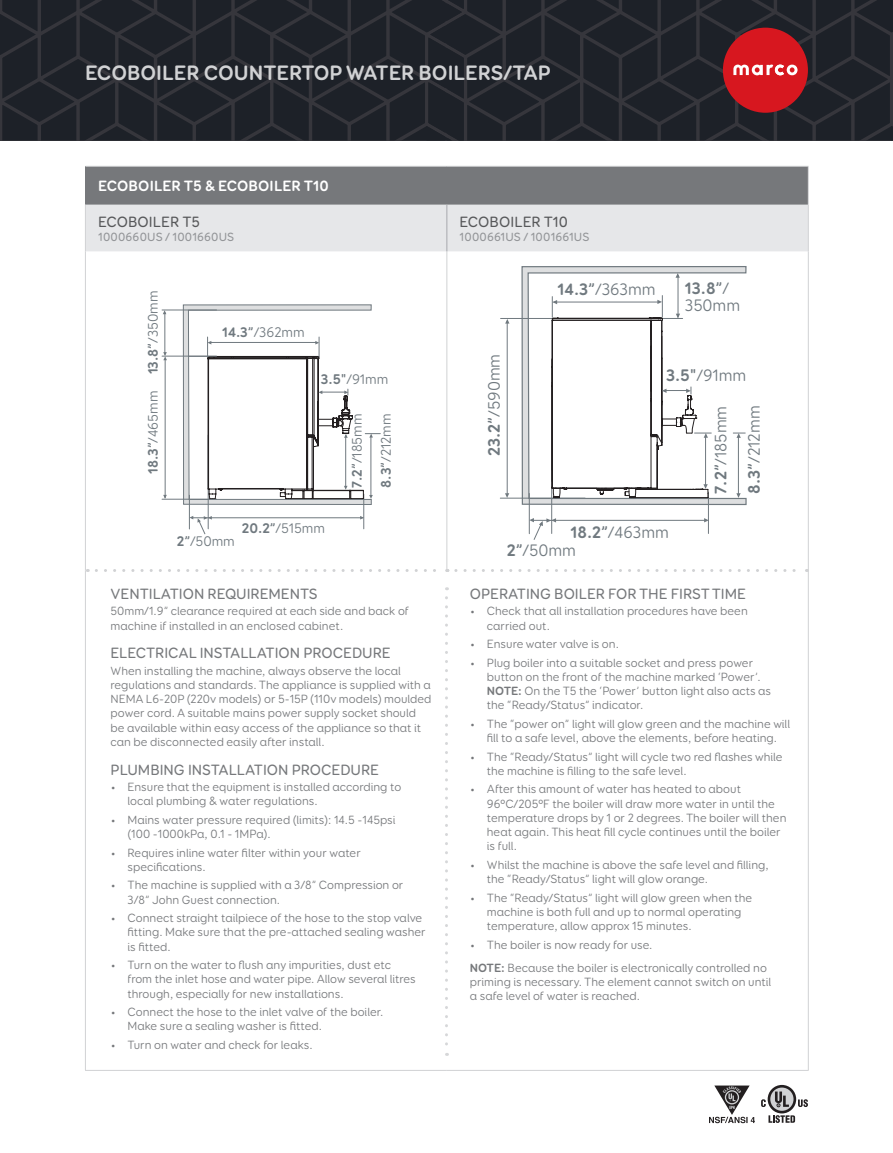
<style>
.page{position:relative;width:893px;height:1153px;background:#fff}
.page>*{position:absolute;margin:0;border:0;box-sizing:border-box;transform-origin:0 0}
.Feature_Tabbed_Text{font:700 21px "Booster Next FY";color:#d1d2d4}
.t1{font:16.65px/16.6px "Booster Next FY";letter-spacing:-.005em;color:#70797f}
.t2{font:16.65px "Booster FY";letter-spacing:-.005em;color:#70797f}
.PAGE_2_SUB_HEADINGS{font:500 15px "Booster Next FY";color:#76787b}
.Page_2_Tabbed_Text{font:500 15px "Booster Next FY";color:#76787b}
.MAIN_HEADINGS{font:700 15px "Booster Next FY";letter-spacing:.005em;color:#fff}
.MAIN_HEADINGS-2{font:500 15px "Booster Next FY";letter-spacing:.005em;color:#57585a}
.t3{font:14.1px "Booster Next FY";letter-spacing:-.005em;color:#70797f}
.Page_2_Body_Copy{font:12px/14.2px "Booster Next FY";color:#76787b}
.PAGE_2_SUB_HEADINGS-2{font:12px/14.2px "Booster Next FY";color:#76787b}
.MAIN_HEADINGS-3{font:500 12px "Booster Next FY";letter-spacing:.01em;color:#939598}
.s1{font-weight:700}
</style>
<div class="page">
<svg style="left:0;top:0;width:893px;height:140px;background:#29242b"></svg>
<div style="left:85px;top:166px;width:723px;height:38px;background:#76787b"></div>
<div style="left:86px;top:204px;width:722px;height:47px;background:#e6e7e9"></div>
<hr style="left:85px;top:251px;width:1px;height:319px;background:#d1d2d4">
<hr style="left:446px;top:251px;width:1px;height:318px;background:#d1d2d4">
<hr style="left:808px;top:251px;width:1px;height:319px;background:#d1d2d4">
<hr style="left:808px;top:570px;width:1px;height:499px;background:#d1d2d4">
<hr style="left:85px;top:1069px;width:362px;height:1px;background:#d1d2d4">
<hr style="left:447px;top:1069px;width:362px;height:1px;background:#d1d2d4">
<svg style="left:96px;top:569px;width:352px;height:3px"></svg>
<svg style="left:456px;top:569px;width:351px;height:3px"></svg>
<hr style="left:446px;top:204px;width:1px;height:47px;background:#a8a9ad">
<hr style="left:85px;top:166px;width:362px;height:1px;background:#d1d2d4">
<hr style="left:447px;top:166px;width:362px;height:1px;background:#d1d2d4">
<hr style="left:808px;top:167px;width:1px;height:37px;background:#d1d2d4">
<hr style="left:808px;top:204px;width:1px;height:47px;background:#d1d2d4">
<hr style="left:85px;top:570px;width:1px;height:499px;background:#d1d2d4">
<hr style="left:85px;top:204px;width:1px;height:47px;background:#d1d2d4">
<svg style="left:445px;top:597px;width:3px;height:458px"></svg>
<hr style="left:208px;top:435px;width:1px;height:94px;background:#70797f">
<hr style="left:189px;top:495px;width:1px;height:34px;background:#70797f">
<hr style="left:363px;top:494px;width:1px;height:35px;background:#70797f">
<hr style="left:165px;top:312px;width:1px;height:42px;background:#70797f">
<hr style="left:192px;top:517px;width:170px;height:1px;background:#70797f">
<svg style="left:189px;top:515px;width:23px;height:19px"></svg>
<svg style="left:163px;top:495px;width:4px;height:4px"></svg>
<svg style="left:163px;top:352px;width:4px;height:8px"></svg>
<hr style="left:165px;top:359px;width:1px;height:138px;background:#70797f">
<hr style="left:162px;top:356px;width:55px;height:1px;background:#70797f">
<hr style="left:162px;top:310px;width:55px;height:1px;background:#70797f">
<hr style="left:162px;top:499px;width:55px;height:1px;background:#70797f">
<svg style="left:182px;top:304px;width:198px;height:201px"></svg>
<svg style="left:521px;top:266px;width:226px;height:239px"></svg>
<hr style="left:551px;top:422px;width:1px;height:111px;background:#70797f">
<hr style="left:529px;top:493px;width:1px;height:40px;background:#70797f">
<hr style="left:708px;top:492px;width:1px;height:41px;background:#70797f">
<hr style="left:500px;top:498px;width:85px;height:1px;background:#70797f">
<hr style="left:501px;top:318px;width:182px;height:1px;background:#70797f">
<hr style="left:678px;top:275px;width:1px;height:42px;background:#70797f">
<hr style="left:507px;top:321px;width:1px;height:172px;background:#70797f">
<hr style="left:532px;top:520px;width:174px;height:1px;background:#70797f">
<svg style="left:704px;top:518px;width:4px;height:4px"></svg>
<svg style="left:505px;top:493px;width:4px;height:5px"></svg>
<svg style="left:675px;top:273px;width:5px;height:5px"></svg>
<svg style="left:529px;top:518px;width:27px;height:22px"></svg>
<svg style="left:736px;top:493px;width:5px;height:5px"></svg>
<hr style="left:738px;top:436px;width:1px;height:58px;background:#70797f">
<svg style="left:733px;top:432px;width:12px;height:6px"></svg>
<svg style="left:551px;top:295px;width:160px;height:211px"></svg>
<svg style="left:768px;top:1115px;width:27px;height:7px"></svg>
<svg style="left:798px;top:1099px;width:10px;height:7px"></svg>
<svg style="left:768px;top:1084px;width:28px;height:29px"></svg>
<svg style="left:770px;top:1087px;width:23px;height:23px"></svg>
<svg style="left:775px;top:1091px;width:14px;height:15px"></svg>
<svg style="left:761px;top:1099px;width:5px;height:7px"></svg>
<svg style="left:709px;top:1085px;width:46px;height:38px"></svg>
<p class="Feature_Tabbed_Text" style="left:85px;top:60px;width:468px">ECOBOILER COUNTERTOP WATER BOILERS/TAP</p>
<p class="MAIN_HEADINGS" style="left:98px;top:177px;width:232px">ECOBOILER T5 &amp; ECOBOILER T10</p>
<p class="MAIN_HEADINGS-2" style="left:98px;top:213px;width:103px">ECOBOILER T5</p>
<p class="MAIN_HEADINGS-3" style="left:98px;top:229px;width:138px">1000660US / 1001660US</p>
<p class="t3" style="left:144px;top:374px;width:85px;rotate:-90deg"><span class="s1">13.8”</span>/350mm</p>
<p class="t3" style="left:144px;top:474px;width:85px;rotate:-90deg"><span class="s1">18.3”</span>/465mm</p>
<p class="t3" style="left:222px;top:324px;width:84px"><span class="s1">14.3”</span>/362mm</p>
<p class="t3" style="left:321px;top:370px;width:69px"><span class="s1">3.5"</span>/91mm</p>
<p class="t3" style="left:348px;top:487px;width:75px;rotate:-90deg"><span class="s1">7.2”</span>/185mm</p>
<p class="t3" style="left:377px;top:487px;width:75px;rotate:-90deg"><span class="s1">8.3”</span>/212mm</p>
<p class="t3" style="left:177px;top:533px;width:60px"><span class="s1">2”</span>/50mm</p>
<p class="t3" style="left:242px;top:520px;width:85px"><span class="s1">20.2”</span>/515mm</p>
<p class="MAIN_HEADINGS-2" style="left:460px;top:213px;width:110px">ECOBOILER T10</p>
<p class="MAIN_HEADINGS-3" style="left:460px;top:229px;width:131px">1000661US / 1001661US</p>
<p class="t1" style="left:558px;top:281px;width:100px"><span class="s1">14.3”</span>/363mm</p>
<p class="t1" style="left:685px;top:280px;width:57px"><span class="s1">13.8”</span>/<br>350mm</p>
<p class="t1" style="left:486px;top:456px;width:103px;rotate:-90deg"><span class="s1">23.2”</span>/590mm</p>
<p class="t1" style="left:666px;top:367px;width:82px"><span class="s1">3.5"</span>/91mm</p>
<p class="t1" style="left:712px;top:493px;width:89px;rotate:-90deg"><span class="s1">7.2”</span>/185mm</p>
<p class="t1" style="left:746px;top:493px;width:90px;rotate:-90deg"><span class="s1">8.3”</span>/212mm</p>
<p class="t1" style="left:507px;top:523px;width:164px;line-height:18px;text-indent:64px"><span class="s1">18.2”</span>/463mm<br><span class="s1">2”</span>/50mm</p>
<p class="PAGE_2_SUB_HEADINGS" style="left:111px;top:584px;width:209px">VENTILATION REQUIREMENTS</p>
<p class="PAGE_2_SUB_HEADINGS-2" style="left:111px;top:604px;width:300px">50mm/1.9” clearance required at each side and back of machine if installed in an enclosed cabinet.</p>
<p class="PAGE_2_SUB_HEADINGS" style="left:111px;top:643px;width:282px">ELECTRICAL INSTALLATION PROCEDURE</p>
<p class="Page_2_Body_Copy" style="left:111px;top:663px;width:323px">When installing the machine, always observe the local regulations and standards. The appliance is supplied with a NEMA L6-20P (220v models) or 5-15P (110v models) moulded power cord. A suitable mains power supply socket should be available within easy access of the appliance so that it can be disconnected easily after install.</p>
<p class="PAGE_2_SUB_HEADINGS" style="left:111px;top:760px;width:270px">PLUMBING INSTALLATION PROCEDURE</p>
<p class="Page_2_Body_Copy" style="left:128px;top:779px;width:275px;text-indent:-17px">• Ensure that the equipment is installed according to local plumbing &amp; water regulations.</p>
<p class="Page_2_Body_Copy" style="left:128px;top:812px;width:269px;text-indent:-17px">• Mains water pressure required (limits): 14.5 -145psi (100 -1000kPa, 0.1 - 1MPa).</p>
<p class="Page_2_Body_Copy" style="left:128px;top:845px;width:235px;text-indent:-17px">• Requires inline water filter within your water specifications.</p>
<p class="Page_2_Body_Copy" style="left:128px;top:877px;width:277px;text-indent:-17px">• The machine is supplied with a 3/8” Compression or<br>3/8” John Guest connection.</p>
<p class="Page_2_Body_Copy" style="left:128px;top:910px;width:300px;text-indent:-17px">• Connect straight tailpiece of the hose to the stop valve fitting. Make sure that the pre-attached sealing washer is fitted.</p>
<p class="Page_2_Body_Copy" style="left:128px;top:957px;width:290px;text-indent:-17px">• Turn on the water to flush any impurities, dust etc from the inlet hose and water pipe. Allow several litres through, especially for new installations.</p>
<p class="Page_2_Body_Copy" style="left:128px;top:1004px;width:257px;text-indent:-17px">• Connect the hose to the inlet valve of the boiler.<br>Make sure a sealing washer is fitted.</p>
<p class="Page_2_Body_Copy" style="left:111px;top:1037px;width:204px">• Turn on water and check for leaks.</p>
<p class="t2" style="left:275px;top:608px;width:173px">in an enclosed cabinet.</p>
<p class="t2" style="left:266px;top:649px;width:190px">Ecoboiler T10 8.3”/212mm</p>
<p class="Page_2_Tabbed_Text" style="left:470px;top:584px;width:278px">OPERATING BOILER FOR THE FIRST TIME</p>
<p class="Page_2_Body_Copy" style="left:487px;top:604px;width:262px;text-indent:-17px">• Check that all installation procedures have been carried out.</p>
<p class="Page_2_Body_Copy" style="left:470px;top:636px;width:151px">• Ensure water valve is on.</p>
<p class="Page_2_Body_Copy" style="left:487px;top:655px;width:286px;text-indent:-17px">• Plug boiler into a suitable socket and press power button on the front of the machine marked ‘Power’.<br><span class="s1">NOTE:</span> On the T5 the ‘Power’ button light also acts as the “Ready/Status” indicator.</p>
<p class="Page_2_Body_Copy" style="left:470px;top:716px;width:322px;text-align:center">• The “power on” light will glow green and the machine will fill to a safe level, above the elements, before heating.</p>
<p class="Page_2_Body_Copy" style="left:487px;top:749px;width:297px;text-indent:-17px">• The “Ready/Status” light will cycle two red flashes while the machine is filling to the safe level.</p>
<p class="Page_2_Body_Copy" style="left:487px;top:782px;width:301px;text-indent:-17px">• After this amount of water has heated to about 96ºC/205ºF the boiler will draw more water in until the temperature drops by 1 or 2 degrees. The boiler will then heat again. This heat fill cycle continues until the boiler is full.</p>
<p class="Page_2_Body_Copy" style="left:487px;top:857px;width:283px;text-indent:-17px">• Whilst the machine is above the safe level and filling, the “Ready/Status” light will glow orange.</p>
<p class="Page_2_Body_Copy" style="left:487px;top:890px;width:267px;text-indent:-17px">• The “Ready/Status” light will glow green when the machine is both full and up to normal operating temperature, allow approx 15 minutes.</p>
<p class="Page_2_Body_Copy" style="left:470px;top:937px;width:184px">• The boiler is now ready for use.</p>
<p class="Page_2_Body_Copy" style="left:470px;top:960px;width:303px"><span class="s1">NOTE:</span> Because the boiler is electronically controlled no priming is necessary. The element cannot switch on until a safe level of water is reached.</p>
</div>
